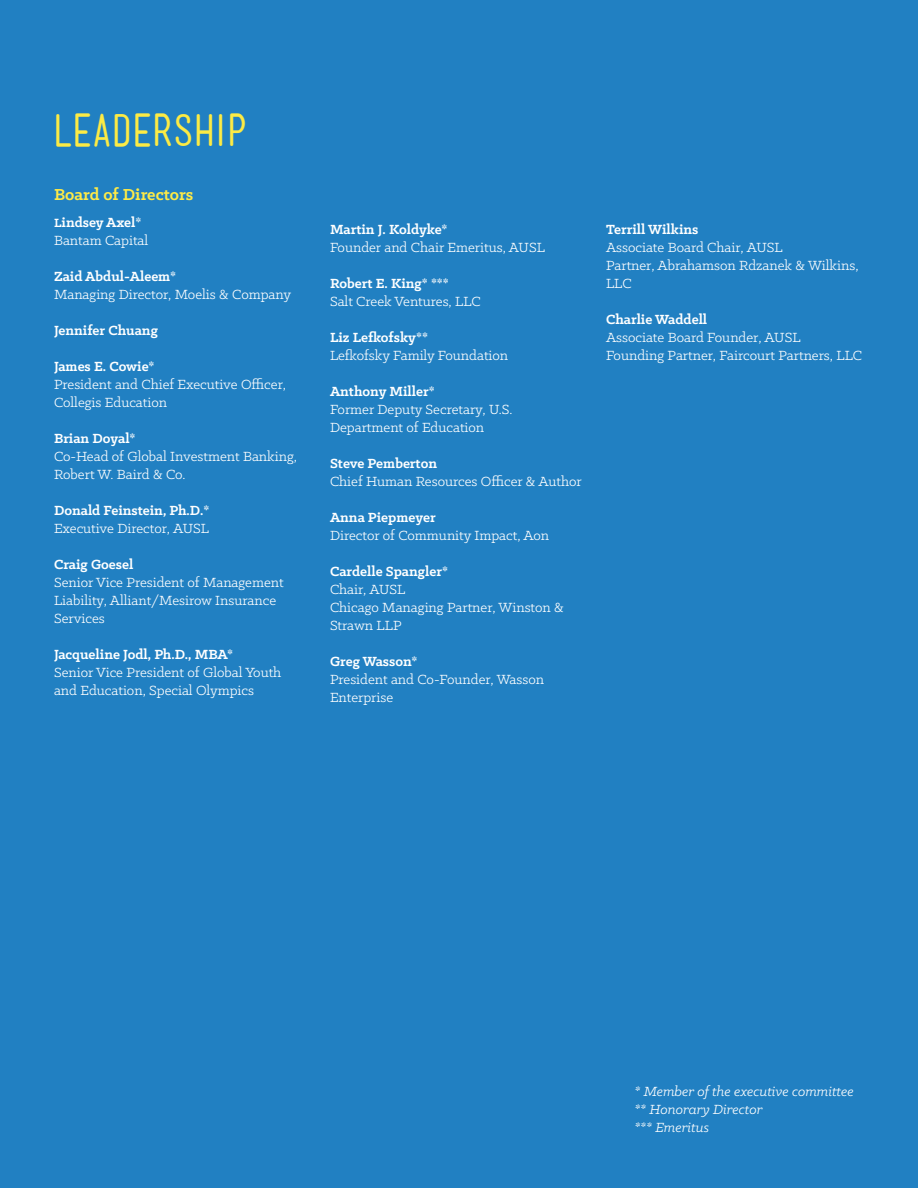
<style>
.page{position:relative;width:918px;height:1188px;background:#2180c2}
.page>*{position:absolute;margin:0;border:0;box-sizing:border-box;transform-origin:0 0}
.t1{font:43.5px "Mensch";color:#fceb45}
.t2{font:700 18px "Klinic Slab";color:#ffeb46}
.t3{font:15px/18px "Klinic Slab";color:#fff}
.t4{font:700 15px "Klinic Slab";color:#fff}
.t5{font:italic 15px/18px "Klinic Slab";color:#fff}
.s1{font-weight:700;font-size:13.5px}
.s2{font-weight:700}
</style>
<div class="page">
<h1 class="t1" style="left:54px;top:110px;width:196px">LEADERSHIP</h1>
<p class="t2" style="left:54px;top:182px;width:141px">Board of Directors</p>
<p class="t3" style="left:54px;top:213px;width:96px"><span class="s1">L</span><span class="s2">indsey Axel*<br></span>Bantam Capital</p>
<p class="t4" style="left:54px;top:266px;width:124px">Zaid Abdul-Aleem*</p>
<p class="t3" style="left:54px;top:285px;width:239px">Managing Director, Moelis &amp; Company</p>
<p class="t4" style="left:54px;top:320px;width:105px">Jennifer Chuang</p>
<p class="t4" style="left:54px;top:356px;width:102px">James E. Cowie*</p>
<p class="t3" style="left:54px;top:375px;width:234px">President and Chief Executive Officer,<br>Collegis Education</p>
<p class="t4" style="left:54px;top:428px;width:83px">Brian Doyal*</p>
<p class="t3" style="left:54px;top:447px;width:245px">Co-Head of Global Investment Banking,<br>Robert W. Baird &amp; Co.</p>
<p class="t4" style="left:54px;top:500px;width:157px">Donald Feinstein, Ph.D.*</p>
<p class="t3" style="left:54px;top:519px;width:157px">Executive Director, AUSL</p>
<p class="t4" style="left:54px;top:554px;width:81px">Craig Goesel</p>
<p class="t3" style="left:54px;top:573px;width:231px">Senior Vice President of Management<br>Liability, Alliant/Mesirow Insurance<br>Services</p>
<p class="t4" style="left:54px;top:644px;width:181px">Jacqueline Jodl, Ph.D., MBA*</p>
<p class="t3" style="left:54px;top:663px;width:229px">Senior Vice President of Global Youth and Education, Special Olympics</p>
<p class="t4" style="left:330px;top:219px;width:119px">Martin J. Koldyke*</p>
<p class="t3" style="left:330px;top:238px;width:216px">Founder and Chair Emeritus, AUSL</p>
<p class="t4" style="left:330px;top:273px;width:120px">Robert E. King* ***</p>
<p class="t3" style="left:330px;top:292px;width:152px">Salt Creek Ventures, LLC</p>
<p class="t4" style="left:330px;top:327px;width:99px">Liz Lefkofsky**</p>
<p class="t3" style="left:330px;top:346px;width:180px">Lefkofsky Family Foundation</p>
<p class="t4" style="left:330px;top:381px;width:106px">Anthony Miller*</p>
<p class="t3" style="left:330px;top:400px;width:184px">Former Deputy Secretary, U.S.<br>Department of Education</p>
<p class="t4" style="left:330px;top:453px;width:109px">Steve Pemberton</p>
<p class="t3" style="left:330px;top:472px;width:253px">Chief Human Resources Officer &amp; Author</p>
<p class="t4" style="left:330px;top:507px;width:107px">Anna Piepmeyer</p>
<p class="t3" style="left:330px;top:526px;width:221px">Director of Community Impact, Aon</p>
<p class="t4" style="left:330px;top:561px;width:119px">Cardelle Spangler*</p>
<p class="t3" style="left:330px;top:580px;width:235px">Chair, AUSL<br>Chicago Managing Partner, Winston &amp;<br>Strawn LLP</p>
<p class="t4" style="left:330px;top:651px;width:89px">Greg Wasson*</p>
<p class="t3" style="left:330px;top:670px;width:216px">President and Co-Founder, Wasson<br>Enterprise</p>
<p class="t4" style="left:606px;top:219px;width:94px">Terrill Wilkins</p>
<p class="t3" style="left:606px;top:238px;width:254px">Associate Board Chair, AUSL<br>Partner, Abrahamson Rdzanek &amp; Wilkins,<br>LLC</p>
<p class="t4" style="left:606px;top:309px;width:103px">Charlie Waddell</p>
<p class="t3" style="left:606px;top:328px;width:258px">Associate Board Founder, AUSL<br>Founding Partner, Faircourt Partners, LLC</p>
<p class="t5" style="left:635px;top:1082px;width:221px">* Member of the executive committee ** Honorary Director<br>*** Emeritus</p>
</div>
